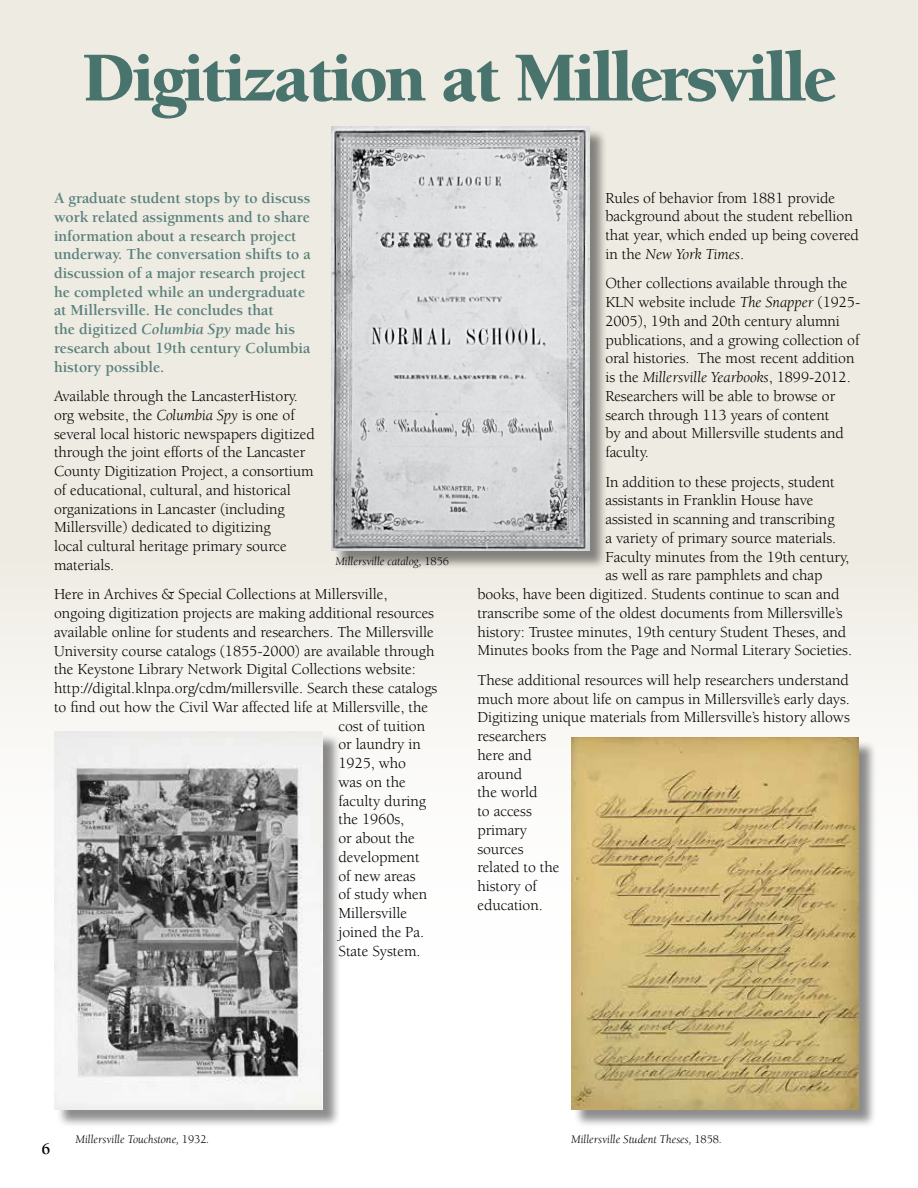
<style>
.page{position:relative;width:918px;height:1188px;background:#fff}
.page>*{position:absolute;margin:0;border:0;box-sizing:border-box;transform-origin:0 0}
.t1{font:900 72px "Berkeley";letter-spacing:-.04em;color:#49736d}
.t2{font:700 16.5px "Berkeley";color:#000}
.t3{font:15.75px/18.8px "Berkeley";letter-spacing:-.005em;color:#000}
.t4{font:700 15.75px/18.8px "Berkeley";letter-spacing:-.005em;color:#5a817c}
.t5{font:italic 12px "Berkeley";letter-spacing:-.005em;color:#000}
.s1{font-style:italic}
.s2{font-style:normal}
</style>
<div class="page">
<div style="left:0;top:0;width:918px;height:987px;background:linear-gradient(to bottom,#e9e5da,#fcfcfb)"></div>
<div style="left:574px;top:740px;width:304px;height:388px;background:#000;opacity:.45"></div>
<img style="left:571px;top:738px;width:288px;height:371px">
<div style="left:334px;top:129px;width:274px;height:440px;background:#000;opacity:.45"></div>
<img style="left:332px;top:126px;width:257px;height:425px">
<div style="left:56px;top:733px;width:285px;height:395px;background:#000;opacity:.45"></div>
<img style="left:54px;top:731px;width:268px;height:378px">
<h1 class="t1" style="left:82px;top:40px;width:756px">Digitization at Millersville</h1>
<p class="t4" style="left:54px;top:189px;width:258px">A graduate student stops by to discuss work related assignments and to share information about a research project underway. The conversation shifts to a discussion of a major research project he completed while an undergraduate at Millersville. He concludes that<br>the digitized <span class="s1">Columbia Spy</span> made his research about 19th century Columbia history possible.</p>
<p class="t3" style="left:54px;top:387px;width:262px">Available through the LancasterHistory. org website, the <span class="s1">Columbia Spy</span> is one of several local historic newspapers digitized through the joint efforts of the Lancaster County Digitization Project, a consortium of educational, cultural, and historical organizations in Lancaster (including Millersville) dedicated to digitizing<br>local cultural heritage primary source materials.</p>
<p class="t3" style="left:54px;top:586px;width:335px">Here in Archives &amp; Special Collections at Millersville,</p>
<p class="t3" style="left:54px;top:604px;width:382px">ongoing digitization projects are making additional resources</p>
<p class="t3" style="left:54px;top:623px;width:381px">available online for students and researchers. The Millersville</p>
<p class="t3" style="left:54px;top:642px;width:382px">University course catalogs (1855-2000) are available through</p>
<p class="t3" style="left:54px;top:660px;width:364px">the Keystone Library Network Digital Collections website:</p>
<p class="t3" style="left:54px;top:679px;width:385px">http://digital.klnpa.org/cdm/millersville. Search these catalogs</p>
<p class="t3" style="left:54px;top:698px;width:376px">to find out how the Civil War affected life at Millersville, the</p>
<p class="t3" style="left:339px;top:717px;width:88px">cost of tuition</p>
<p class="t3" style="left:339px;top:735px;width:84px">or laundry in</p>
<p class="t3" style="left:339px;top:754px;width:69px">1925, who</p>
<p class="t3" style="left:339px;top:773px;width:69px">was on the</p>
<p class="t3" style="left:339px;top:792px;width:89px">faculty during</p>
<p class="t3" style="left:339px;top:810px;width:67px">the 1960s,</p>
<p class="t3" style="left:339px;top:829px;width:78px">or about the</p>
<p class="t3" style="left:339px;top:848px;width:83px">development</p>
<p class="t3" style="left:339px;top:867px;width:79px">of new areas</p>
<p class="t3" style="left:339px;top:885px;width:90px">of study when</p>
<p class="t3" style="left:339px;top:904px;width:70px">Millersville</p>
<p class="t3" style="left:339px;top:923px;width:87px">joined the Pa.</p>
<p class="t3" style="left:339px;top:942px;width:84px">State System.</p>
<p class="t5" style="left:335px;top:556px;width:115px">Millersville catalog, <span class="s2">1856</span></p>
<p class="t3" style="left:605px;top:189px;width:255px">Rules of behavior from 1881 provide background about the student rebellion that year, which ended up being covered in the <span class="s1">New York Times</span>.</p>
<p class="t3" style="left:605px;top:274px;width:256px">Other collections available through the KLN website include <span class="s1">The Snapper</span> (1925- 2005), 19th and 20th century alumni publications, and a growing collection of oral histories. The most recent addition is the <span class="s1">Millersville Yearbooks</span>, 1899-2012.<br>Researchers will be able to browse or search through 113 years of content<br>by and about Millersville students and faculty.</p>
<p class="t3" style="left:605px;top:473px;width:231px">In addition to these projects, student</p>
<p class="t3" style="left:605px;top:491px;width:210px">assistants in Franklin House have</p>
<p class="t3" style="left:605px;top:510px;width:231px">assisted in scanning and transcribing</p>
<p class="t3" style="left:605px;top:529px;width:232px">a variety of primary source materials.</p>
<p class="t3" style="left:605px;top:548px;width:245px">Faculty minutes from the 19th century,</p>
<p class="t3" style="left:605px;top:566px;width:219px">as well as rare pamphlets and chap</p>
<p class="t3" style="left:477px;top:585px;width:364px">books, have been digitized. Students continue to scan and</p>
<p class="t3" style="left:477px;top:604px;width:367px">transcribe some of the oldest documents from Millersville’s</p>
<p class="t3" style="left:477px;top:623px;width:370px">history: Trustee minutes, 19th century Student Theses, and</p>
<p class="t3" style="left:477px;top:641px;width:376px">Minutes books from the Page and Normal Literary Societies.</p>
<p class="t3" style="left:477px;top:671px;width:374px">These additional resources will help researchers understand much more about life on campus in Millersville’s early days.<br>Digitizing unique materials from Millersville’s history allows researchers<br>here and<br>around<br>the world<br>to access<br>primary<br>sources<br>related to the<br>history of<br>education.</p>
<p class="t2" style="left:41px;top:1140px;width:10px">6</p>
<p class="t5" style="left:76px;top:1133px;width:135px">Millersville Touchstone, <span class="s2">1932</span>.</p>
<p class="t5" style="left:571px;top:1133px;width:152px">Millersville Student Theses, <span class="s2">1858</span>.</p>
</div>
